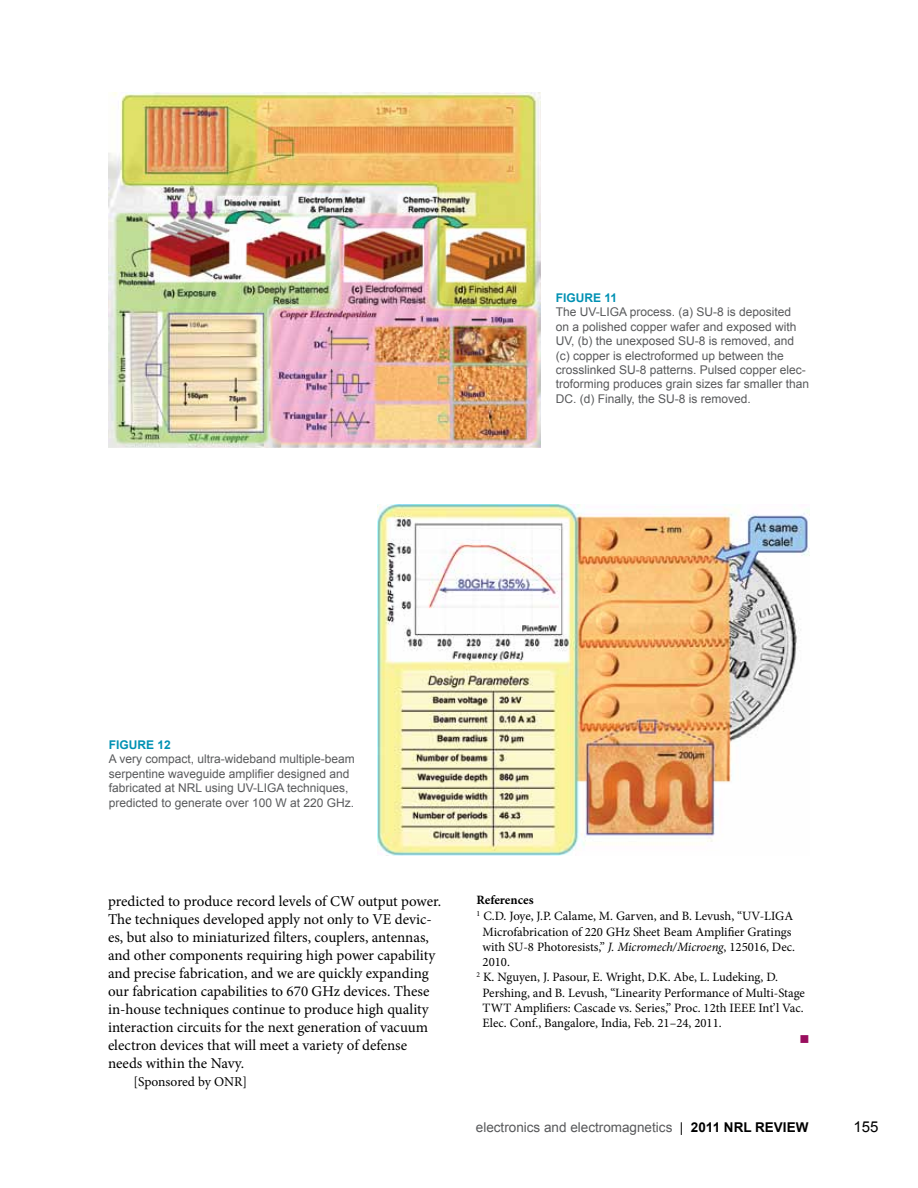
<style>
.page{position:relative;width:918px;height:1188px;background:#fff}
.page>*{position:absolute;margin:0;border:0;box-sizing:border-box;transform-origin:0 0}
.t1{font:15px/18px "Minion Pro";color:#000}
.t2{font:15px "Arial";color:#000}
.t3{font:13.5px "Arial";color:#58595b}
.t4{font:13.5px "Minion Pro";letter-spacing:-.01em;color:#000}
.t5{font:13.5px "Wingdings";color:#990e5e}
.t6{font:12.75px "Minion Pro";color:#000}
.t7{font:700 12.75px "Minion Pro";letter-spacing:-.005em;color:#000}
.t8{font:12px/14.4px "Arial";color:#58595b}
.t9{font:700 12px "Arial";color:#0091b3}
.s1{font-style:italic}
.s2{color:#000}
.s3{font-weight:700;color:#000}
</style>
<div class="page">
<img style="left:109px;top:93px;width:432px;height:355px">
<img style="left:377px;top:505px;width:432px;height:350px">
<p class="t9" style="left:556px;top:290px;width:63px">FIGURE 11</p>
<p class="t8" style="left:556px;top:305px;width:255px">The UV-LIGA process. (a) SU-8 is deposited<br>on a polished copper wafer and exposed with UV, (b) the unexposed SU-8 is removed, and (c) copper is electroformed up between the crosslinked SU-8 patterns. Pulsed copper elec&shy;troforming produces grain sizes far smaller than DC. (d) Finally, the SU-8 is removed.</p>
<p class="t9" style="left:109px;top:737px;width:64px">FIGURE 12</p>
<p class="t8" style="left:109px;top:752px;width:248px">A very compact, ultra-wideband multiple-beam serpentine waveguide amplifier designed and fabricated at NRL using UV-LIGA techniques, predicted to generate over 100 W at 220 GHz.</p>
<p class="t1" style="left:108px;top:892px;width:335px">predicted to produce record levels of CW output power.<br>The techniques developed apply not only to VE devic&shy;es, but also to miniaturized filters, couplers, antennas, and other components requiring high power capability and precise fabrication, and we are quickly expanding our fabrication capabilities to 670 GHz devices. These in-house techniques continue to produce high quality interaction circuits for the next generation of vacuum electron devices that will meet a variety of defense needs within the Navy.</p>
<p class="t4" style="left:134px;top:1072px;width:115px">[Sponsored by ONR]</p>
<p class="t7" style="left:477px;top:891px;width:59px">References</p>
<p class="t6" style="left:477px;top:908px;width:318px"><sup>1</sup> C.D. Joye, J.P. Calame, M. Garven, and B. Levush, “UV-LIGA</p>
<p class="t6" style="left:483px;top:923px;width:310px">Microfabrication of 220 GHz Sheet Beam Amplifier Gratings</p>
<p class="t6" style="left:483px;top:938px;width:314px">with SU-8 Photoresists,” <span class="s1">J. Micromech/Microeng</span>, 125016, Dec.</p>
<p class="t6" style="left:483px;top:954px;width:29px">2010.</p>
<p class="t6" style="left:477px;top:969px;width:303px"><sup>2</sup> K. Nguyen, J. Pasour, E. Wright, D.K. Abe, L. Ludeking, D.</p>
<p class="t6" style="left:483px;top:984px;width:324px">Pershing, and B. Levush, “Linearity Performance of Multi-Stage</p>
<p class="t6" style="left:483px;top:999px;width:323px">TWT Amplifiers: Cascade vs. Series,” Proc. 12th IEEE Int’l Vac.</p>
<p class="t6" style="left:483px;top:1015px;width:241px">Elec. Conf., Bangalore, India, Feb. 21–24, 2011.</p>
<p class="t5" style="left:799px;top:1031px;width:12px">■</p>
<p class="t3" style="left:476px;top:1119px;width:334px">electronics and electromagnetics <span class="s2">|</span> <span class="s3">2011 NRL REVIEW</span></p>
<p class="t2" style="left:854px;top:1117px;width:27px">155</p>
</div>
